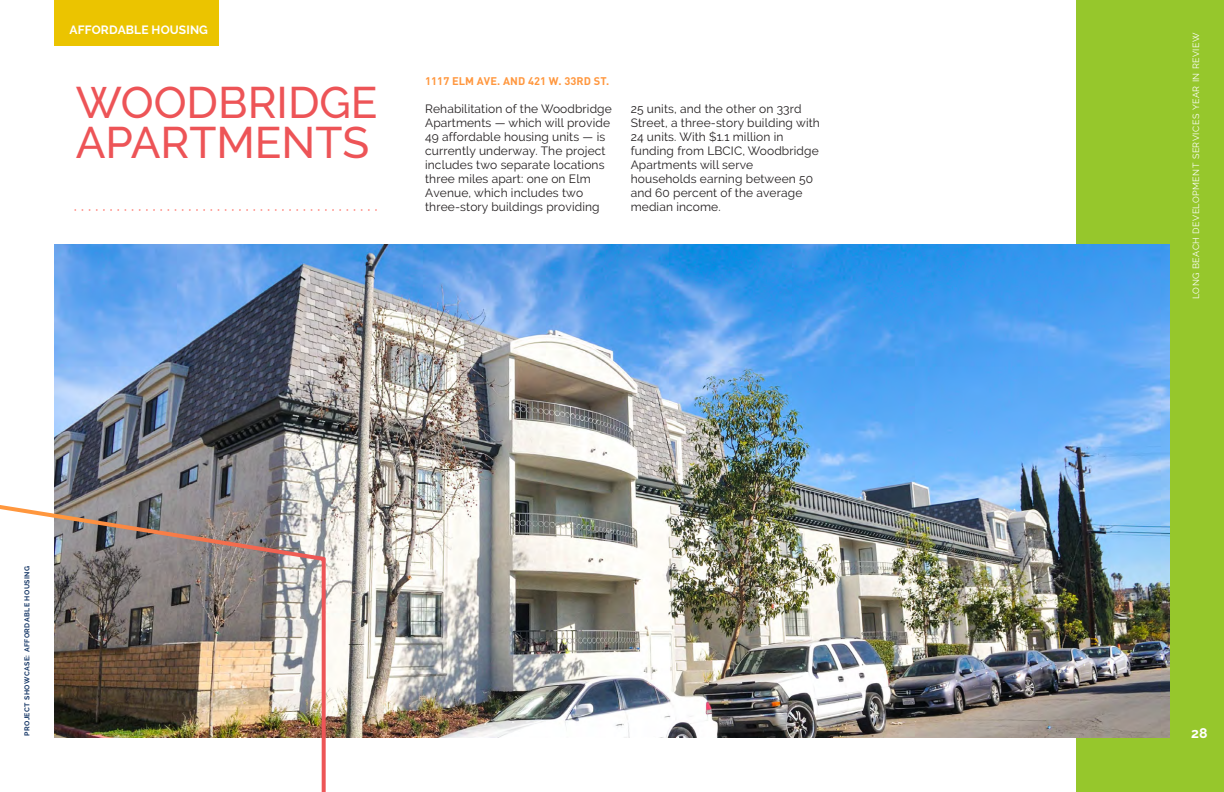
<style>
.page{position:relative;width:1224px;height:792px;background:#fff}
.page>*{position:absolute;margin:0;border:0;box-sizing:border-box;transform-origin:0 0}
.t1{font:500 44px/40px "Raleway";color:#ed5457}
.t2{font:700 14px "Raleway";color:#fff}
.t3{font:12px/14px "Raleway";letter-spacing:.01em;color:#231f20}
.t4{font:700 12px "Raleway";letter-spacing:.01em;color:#fff}
.t5{font:700 11px "DIN";letter-spacing:.01em;color:#ff973e}
.t6{font:9px "Raleway";letter-spacing:.055em;color:#fff}
.t7{font:700 7px "Raleway";letter-spacing:.06em;color:#183968}
.s1{font-style:inherit}
</style>
<div class="page">
<div style="left:1076px;top:0;width:148px;height:792px;background:#96c72c"></div>
<img style="left:54px;top:245px;width:1116px;height:492px">
<svg style="left:82px;top:209px;width:295px;height:2px"></svg>
<img style="left:0;top:487px;width:328px;height:305px">
<div style="left:54px;top:0;width:165px;height:46px;background:#ebc400"></div>
<p class="t4" style="left:70px;top:22px;width:140px">AFFORDABLE HOUSING</p>
<p class="t1" style="left:76px;top:82px;width:303px">WOODBRIDGE<br>APARTMENTS</p>
<p class="t5" style="left:425px;top:74px;width:186px">1117 ELM AVE. AND 421 W. 33RD ST.</p>
<p class="t3" style="left:425px;top:102px;width:188px">Rehabilitation of the Woodbridge<br>Apartments <span class="s1">—</span> which will provide<br>49 a<span class="s1">ff</span>ordable housing units <span class="s1">—</span> is currently underway. The project includes two separate locations three miles apart: one on Elm<br>Avenue, which includes two three-story buildings providing</p>
<p class="t3" style="left:631px;top:102px;width:191px">25 units, and the other on 33rd<br>Street, a three-story building with<br>24 units. With $1.1 million in funding from LBCIC, Woodbridge<br>Apartments will serve households earning between 50 and 60 percent of the average median income.</p>
<p class="t7" style="left:23px;top:736px;width:172px;rotate:-90deg">PROJECT SHOWCASE: AFFORDABLE HOUSING</p>
<p class="t6" style="left:1191px;top:299px;width:268px;rotate:-90deg">LONG BEACH DEVELOPMENT SERVICES YEAR IN REVIEW</p>
<p class="t2" style="left:1191px;top:725px;width:18px">28</p>
</div>
